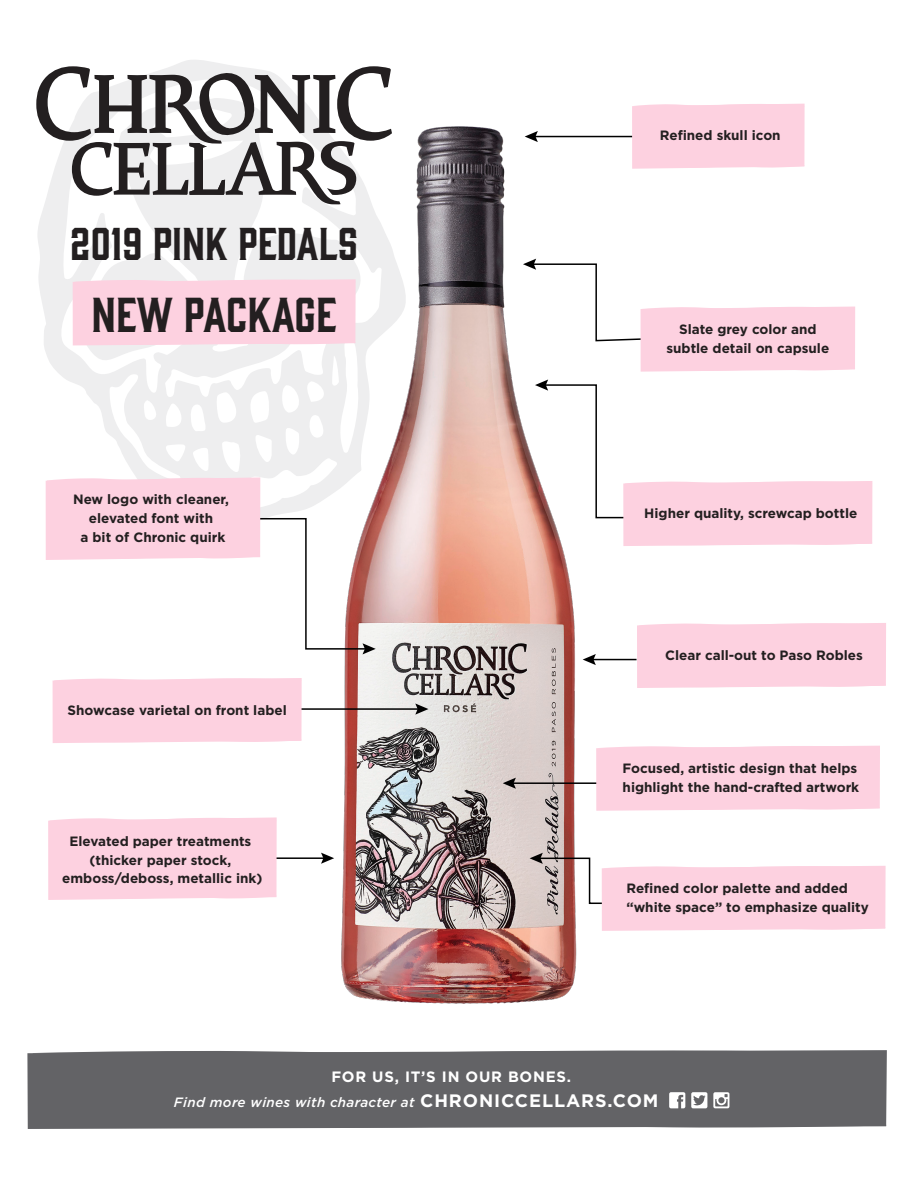
<style>
.page{position:relative;width:918px;height:1188px;background:#fff}
.page>*{position:absolute;margin:0;border:0;box-sizing:border-box;transform-origin:0 0}
.t1{font:45.15px "Gin";color:#231f20}
.t2{font:42.3px "Gin";color:#231f20}
.t3{font:700 15px "Gotham";letter-spacing:.05em;color:#fff}
.t4{font:700 13.5px/18.8px "Gotham";color:#231f20;text-align:center}
.t5{font:italic 500 13.5px "Gotham";letter-spacing:.025em;color:#fff}
.s1{font-weight:700;font-style:normal;font-size:18px}
</style>
<div class="page">
<svg style="left:38px;top:60px;width:299px;height:470px;fill:#eeeeef"></svg>
<img style="left:337px;top:126px;width:244px;height:878px">
<hr style="left:534px;top:136px;width:103px;height:1px;background:#000">
<svg style="left:525px;top:131px;width:13px;height:11px"></svg>
<hr style="left:199px;top:857px;width:126px;height:2px;background:#000">
<svg style="left:321px;top:853px;width:13px;height:11px"></svg>
<hr style="left:512px;top:782px;width:105px;height:2px;background:#000">
<svg style="left:503px;top:778px;width:13px;height:11px"></svg>
<hr style="left:294px;top:708px;width:126px;height:2px;background:#000">
<svg style="left:415px;top:704px;width:13px;height:11px"></svg>
<div style="left:27px;top:1050px;width:860px;height:79px;background:#636366"></div>
<svg style="left:33px;top:1050px;width:853px;height:6px;background:#818183"></svg>
<svg style="left:33px;top:1122px;width:853px;height:6px;background:#6d6d70"></svg>
<div style="left:632px;top:104px;width:173px;height:65px;background:#fdd1e0"></div>
<div style="left:73px;top:279px;width:283px;height:66px;background:#fdd1e0"></div>
<svg style="left:36px;top:66px;width:356px;height:139px"></svg>
<svg style="left:713px;top:1092px;width:16px;height:16px"></svg>
<svg style="left:669px;top:1092px;width:16px;height:16px"></svg>
<svg style="left:691px;top:1092px;width:16px;height:16px"></svg>
<svg style="left:535px;top:380px;width:337px;height:166px"></svg>
<div style="left:637px;top:623px;width:249px;height:65px;background:#fdd1e0"></div>
<div style="left:53px;top:678px;width:249px;height:65px;background:#fdd1e0"></div>
<div style="left:596px;top:746px;width:284px;height:65px;background:#fdd1e0"></div>
<svg style="left:530px;top:853px;width:356px;height:78px"></svg>
<svg style="left:523px;top:259px;width:332px;height:113px"></svg>
<svg style="left:46px;top:477px;width:330px;height:177px"></svg>
<div style="left:48px;top:817px;width:229px;height:83px;background:#fdd1e0"></div>
<hr style="left:592px;top:659px;width:45px;height:1px;background:#000">
<svg style="left:583px;top:654px;width:13px;height:11px"></svg>
<h2 class="t2" style="left:70px;top:215px;width:290px">2019 PINK PEDALS</h2>
<h1 class="t1" style="left:91px;top:284px;width:247px">NEW PACKAGE</h1>
<p class="t4" style="left:73px;top:490px;width:157px">New logo with cleaner, elevated font with<br>a bit of Chronic quirk</p>
<p class="t4" style="left:67px;top:700px;width:221px">Showcase varietal on front label</p>
<p class="t4" style="left:62px;top:832px;width:202px">Elevated paper treatments (thicker paper stock, emboss/deboss, metallic ink)</p>
<p class="t4" style="left:660px;top:126px;width:122px">Refined skull icon</p>
<p class="t4" style="left:666px;top:320px;width:164px">Slate grey color and subtle detail on capsule</p>
<p class="t4" style="left:644px;top:503px;width:215px">Higher quality, screwcap bottle</p>
<p class="t4" style="left:665px;top:645px;width:199px">Clear call-out to Paso Robles</p>
<p class="t4" style="left:623px;top:759px;width:238px;text-align:left">Focused, artistic design that helps highlight the hand-crafted artwork</p>
<p class="t4" style="left:626px;top:879px;width:244px;text-align:left">Refined color palette and added “white space” to emphasize quality</p>
<p class="t3" style="left:331px;top:1067px;width:241px">FOR US, IT’S IN OUR BONES.</p>
<p class="t5" style="left:174px;top:1095px;width:486px">Find more wines with character at <span class="s1">CHRONICCELLARS.COM</span></p>
</div>
